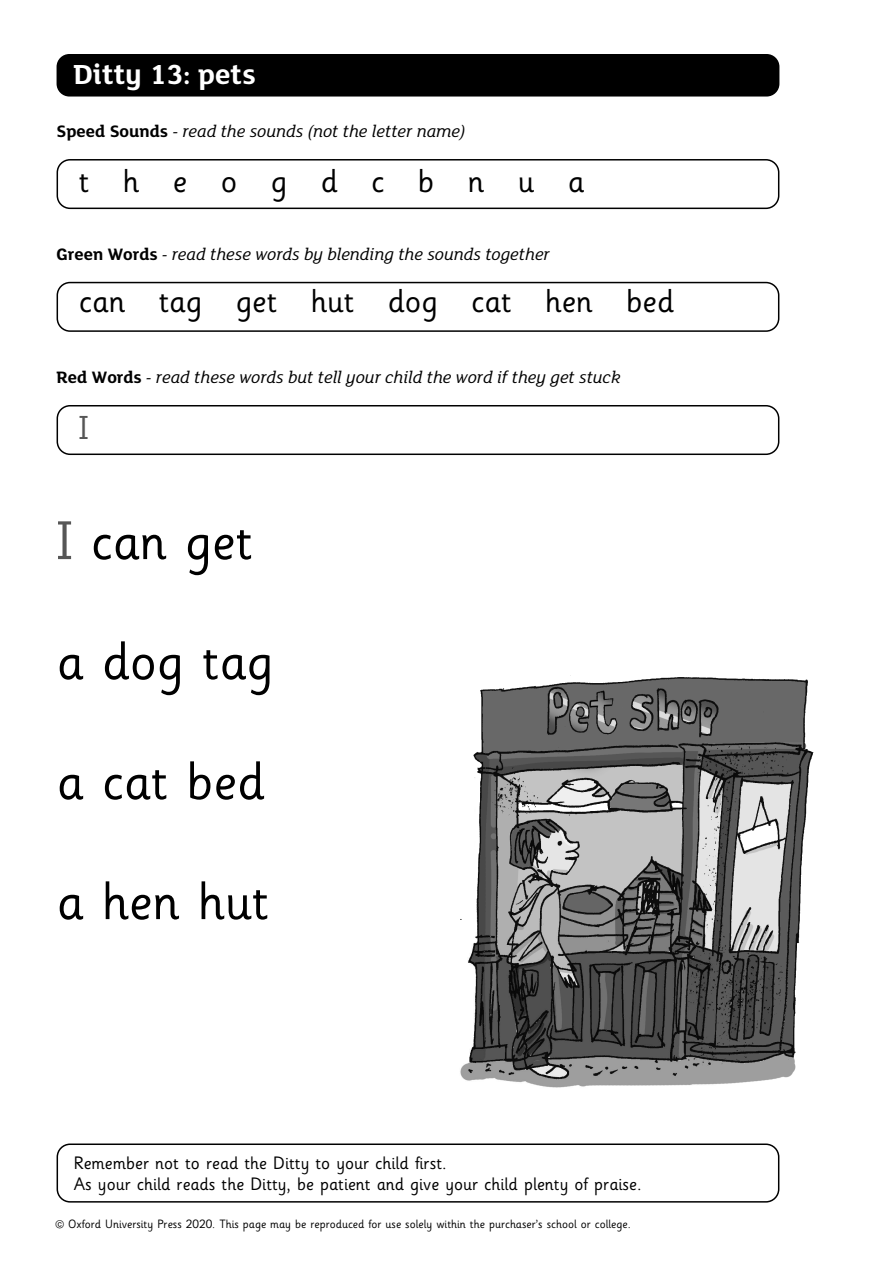
<style>
.page{position:relative;width:893px;height:1263px;background:#fff}
.page>*{position:absolute;margin:0;border:0;box-sizing:border-box;transform-origin:0 0}
.t1{font:54px "Sassoon Infant Std";color:#000}
.t2{font:33px "Sassoon Infant Std";color:#000}
.t3{font:33px "Sassoon Infant Std";color:#565656}
.t4{font:700 30px "FS Lola";color:#fff}
.t5{font:italic 18px "FS Lola";color:#000}
.t6{font:18px/21px "Sassoon Infant Std";color:#000}
.t7{font:12px "Sassoon Infant Std";color:#000}
.s1{font-weight:700;font-style:normal}
.s2{color:#565656}
</style>
<div class="page">
<div style="left:57px;top:1143px;width:722px;height:59px;border:2px solid #000;border-radius:13px"></div>
<div style="left:57px;top:159px;width:722px;height:50px;border:2px solid #000;border-radius:13px"></div>
<div style="left:57px;top:282px;width:722px;height:50px;border:2px solid #000;border-radius:13px"></div>
<div style="left:57px;top:405px;width:722px;height:50px;border:2px solid #000;border-radius:13px"></div>
<div style="left:57px;top:54px;width:722px;height:43px;background:#000;border-radius:13px"></div>
<img style="left:460px;top:675px;width:354px;height:413px">
<h3 class="t4" style="left:74px;top:53px;width:184px">Ditty 13: pets</h3>
<p class="t5" style="left:57px;top:119px;width:410px"><span class="s1">Speed Sounds</span> - read the sounds (not the letter name)</p>
<h2 class="t2" style="left:79px;top:161px;width:507px">t h e o g d c b n u a</h2>
<p class="t5" style="left:57px;top:242px;width:495px"><span class="s1">Green Words</span> - read these words by blending the sounds together</p>
<h2 class="t2" style="left:79px;top:281px;width:597px">can tag get hut dog cat hen bed</h2>
<p class="t5" style="left:57px;top:365px;width:566px"><span class="s1">Red Words</span> - read these words but tell your child the word if they get stuck</p>
<h2 class="t3" style="left:79px;top:408px;width:11px">I</h2>
<h1 class="t1" style="left:57px;top:508px;width:198px"><span class="s2">I</span> can get</h1>
<h1 class="t1" style="left:57px;top:628px;width:218px">a dog tag</h1>
<h1 class="t1" style="left:57px;top:748px;width:210px">a cat bed</h1>
<h1 class="t1" style="left:57px;top:868px;width:214px">a hen hut</h1>
<p class="t6" style="left:74px;top:1152px;width:569px">Remember not to read the Ditty to your child first.<br>As your child reads the Ditty, be patient and give your child plenty of praise.</p>
<p class="t7" style="left:56px;top:1217px;width:577px">© Oxford University Press 2020. This page may be reproduced for use solely within the purchaser’s school or college.</p>
</div>
